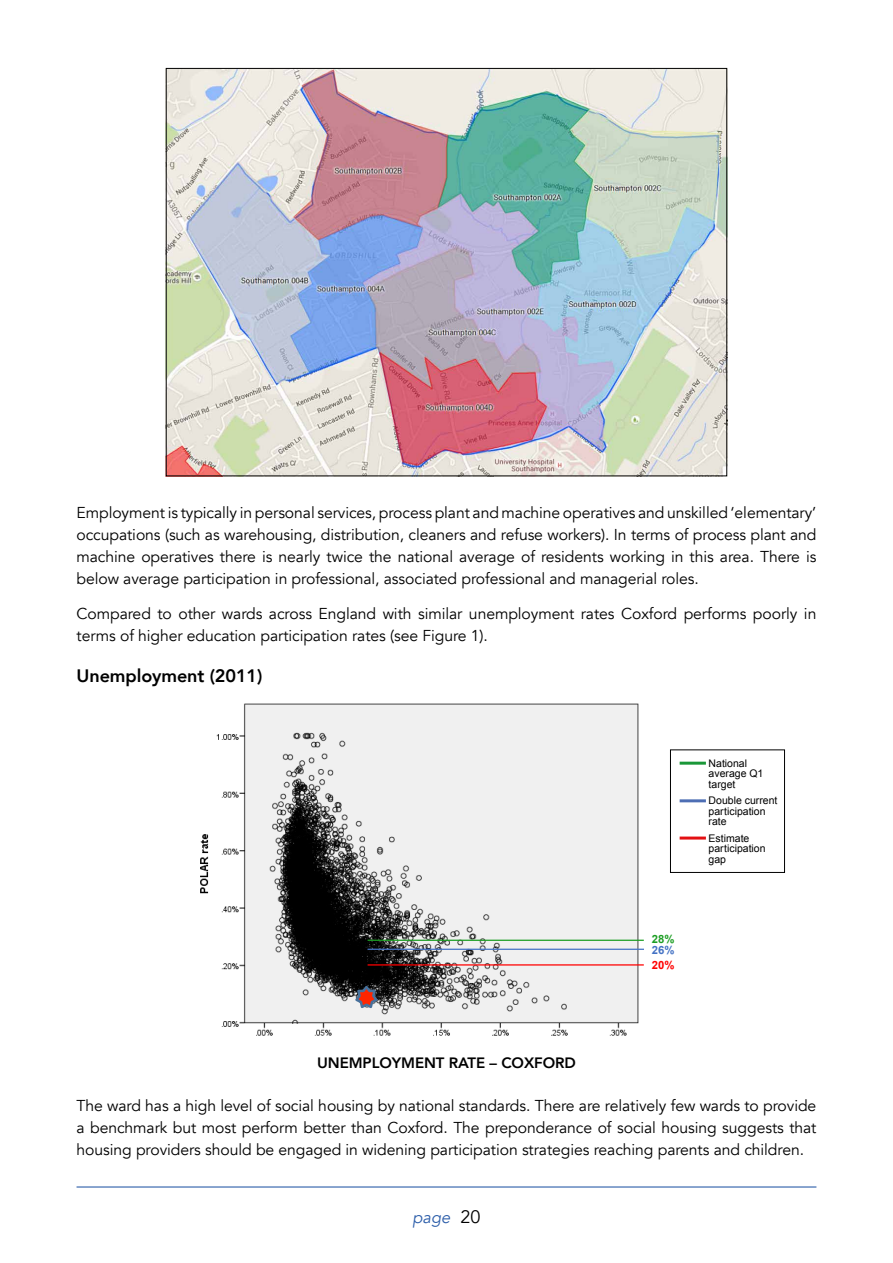
<style>
.page{position:relative;width:893px;height:1263px;background:#fff}
.page>*{position:absolute;margin:0;border:0;box-sizing:border-box;transform-origin:0 0}
.t1{font:800 18px "Avenir";letter-spacing:-.005em;color:#000}
.t2{font:italic 16.5px "Avenir";color:#2e5faa}
.t3{font:15.75px/22.2px "Avenir";letter-spacing:-.005em;color:#000;text-align:justify}
.t4{font:800 15px "Avenir";letter-spacing:-.005em;color:#000}
.t5{font:700 11.25px "Arial";color:#4472c4}
.t6{font:700 11.25px "Arial";color:#1c9e23}
.t7{font:700 11.25px "Arial";color:#f00}
.t8{font:10.5px/10.5px "Arial";color:#000}
.s1{font-style:normal;font-size:18px;color:#000}
</style>
<div class="page">
<img style="left:200px;top:703px;width:444px;height:333px">
<svg style="left:353px;top:983px;width:27px;height:27px"></svg>
<hr style="left:368px;top:940px;width:276px;height:1px;background:#1c9e23">
<hr style="left:368px;top:949px;width:276px;height:1px;background:#4472c4">
<hr style="left:368px;top:964px;width:276px;height:1px;background:#f00">
<hr style="left:77px;top:1186px;width:739px;height:1px;background:#2e5faa">
<img style="left:168px;top:70px;width:557px;height:404px">
<hr style="left:680px;top:762px;width:26px;height:3px;background:#1a9738">
<hr style="left:680px;top:799px;width:26px;height:3px;background:#4d6eb4">
<hr style="left:680px;top:836px;width:26px;height:3px;background:#e31013">
<div style="left:670px;top:749px;width:115px;height:124px;border:1px solid #000"></div>
<p class="t3" style="left:77px;top:501px;width:741px">Employment is typically in personal services, process plant and machine operatives and unskilled ‘elementary’ occupations (such as warehousing, distribution, cleaners and refuse workers). In terms of process plant and machine operatives there is nearly twice the national average of residents working in this area. There is below average participation in professional, associated professional and managerial roles.</p>
<p class="t3" style="left:77px;top:603px;width:741px">Compared to other wards across England with similar unemployment rates Coxford performs poorly in terms of higher education participation rates (see Figure 1).</p>
<p class="t1" style="left:77px;top:662px;width:187px">Unemployment (2011)</p>
<p class="t6" style="left:652px;top:932px;width:24px">28%</p>
<p class="t7" style="left:652px;top:958px;width:24px">20%</p>
<p class="t5" style="left:652px;top:944px;width:24px">26%</p>
<p class="t8" style="left:709px;top:758px;width:56px">National average Q1 target</p>
<p class="t8" style="left:709px;top:795px;width:70px">Double current participation rate</p>
<p class="t8" style="left:709px;top:833px;width:59px">Estimate participation gap</p>
<p class="t4" style="left:317px;top:1051px;width:260px">UNEMPLOYMENT RATE – COXFORD</p>
<p class="t3" style="left:77px;top:1095px;width:741px">The ward has a high level of social housing by national standards. There are relatively few wards to provide a benchmark but most perform better than Coxford. The preponderance of social housing suggests that housing providers should be engaged in widening participation strategies reaching parents and children.</p>
<p class="t2" style="left:412px;top:1207px;width:69px">page <span class="s1">20</span></p>
</div>
